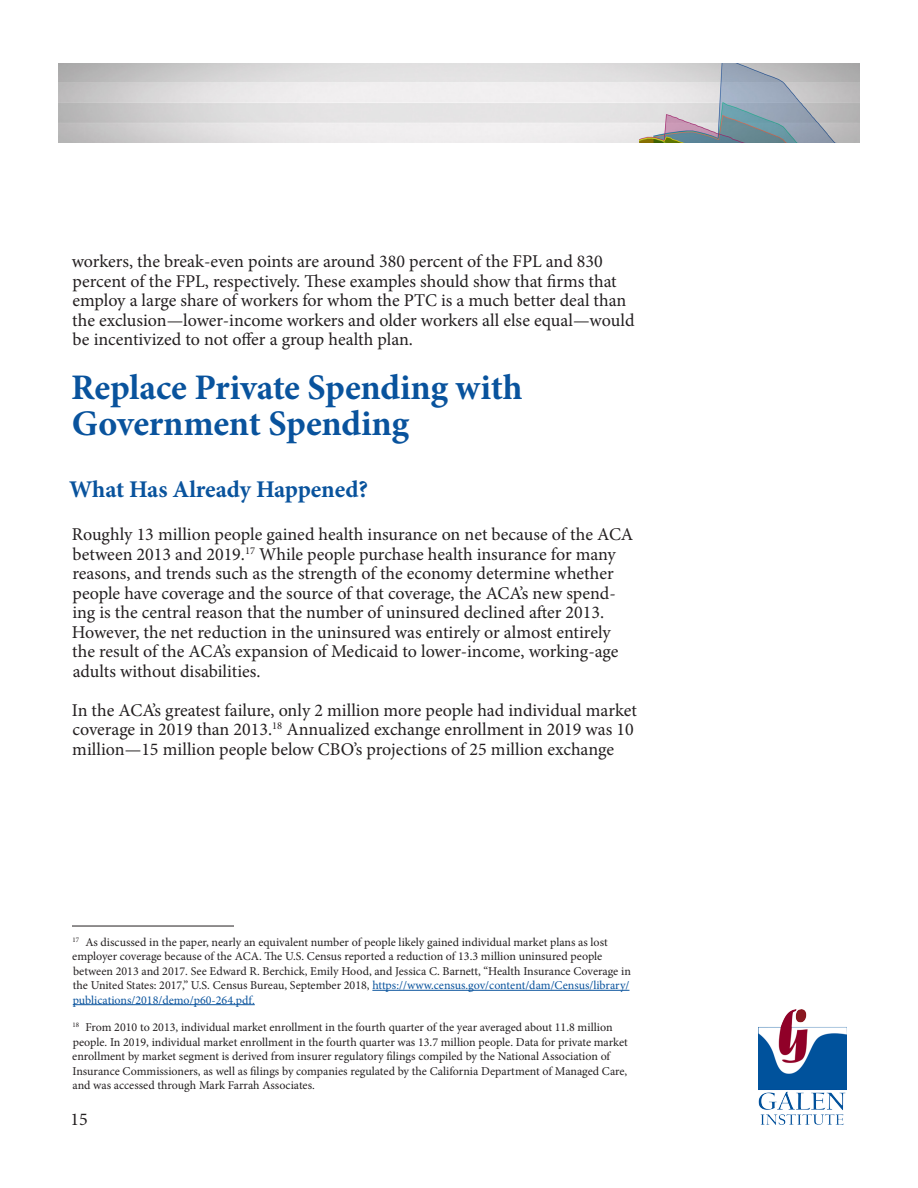
<style>
.page{position:relative;width:918px;height:1188px;background:#fff}
.page>*{position:absolute;margin:0;border:0;box-sizing:border-box;transform-origin:0 0}
.Body_Text___H1{font:700 36px/36px "Minion Pro";letter-spacing:-.005em;color:#09539d}
.Body_Text___H2{font:700 24px "Minion Pro";letter-spacing:-.015em;color:#09539d}
.Body_Text___BODY{font:18px/19.5px "Minion Pro";color:#231f20}
.Endnote{font:12px/14.4px "Minion Pro";color:#231f20}
.Endnote_First{font:12px/14.4px "Minion Pro";color:#231f20}
.s1{color:#09539d}
</style>
<div class="page">
<img style="left:58px;top:63px;width:802px;height:79px">
<img style="left:758px;top:1009px;width:88px;height:116px">
<hr style="left:72px;top:926px;width:162px;height:1px;background:#231f20">
<hr style="left:372px;top:990px;width:257px;height:1px;background:#09539d">
<hr style="left:73px;top:1004px;width:182px;height:1px;background:#09539d">
<p class="Body_Text___BODY" style="left:72px;top:252px;width:564px">workers, the break-even points are around 380 percent of the FPL and 830 percent of the FPL, respectively. These examples should show that firms that employ a large share of workers for whom the PTC is a much better deal than the exclusion—lower-income workers and older workers all else equal—would be incentivized to not offer a group health plan.</p>
<p class="Body_Text___H1" style="left:71px;top:369px;width:453px">Replace Private Spending with<br>Government Spending</p>
<p class="Body_Text___H2" style="left:69px;top:472px;width:300px">What Has Already Happened?</p>
<p class="Body_Text___BODY" style="left:72px;top:525px;width:563px">Roughly 13 million people gained health insurance on net because of the ACA between 2013 and 2019.<sup>17</sup> While people purchase health insurance for many reasons, and trends such as the strength of the economy determine whether people have coverage and the source of that coverage, the ACA’s new spend&shy;ing is the central reason that the number of uninsured declined after 2013.<br>However, the net reduction in the uninsured was entirely or almost entirely the result of the ACA’s expansion of Medicaid to lower-income, working-age adults without disabilities.</p>
<p class="Body_Text___BODY" style="left:72px;top:700px;width:567px">In the ACA’s greatest failure, only 2 million more people had individual market coverage in 2019 than 2013.<sup>18</sup> Annualized exchange enrollment in 2019 was 10 million—15 million people below CBO’s projections of 25 million exchange</p>
<p class="Endnote_First" style="left:72px;top:935px;width:560px"><sup>17</sup> As discussed in the paper, nearly an equivalent number of people likely gained individual market plans as lost employer coverage because of the ACA. The U.S. Census reported a reduction of 13.3 million uninsured people between 2013 and 2017. See Edward R. Berchick, Emily Hood, and Jessica C. Barnett, “Health Insurance Coverage in the United States: 2017,” U.S. Census Bureau, September 2018, <span class="s1">https://www.census.gov/content/dam/Census/library/ publications/2018/demo/p60-264.pdf.</span></p>
<p class="Endnote" style="left:72px;top:1020px;width:557px"><sup>18</sup> From 2010 to 2013, individual market enrollment in the fourth quarter of the year averaged about 11.8 million people. In 2019, individual market enrollment in the fourth quarter was 13.7 million people. Data for private market enrollment by market segment is derived from insurer regulatory filings compiled by the National Association of Insurance Commissioners, as well as filings by companies regulated by the California Department of Managed Care, and was accessed through Mark Farrah Associates.</p>
<p class="Body_Text___BODY" style="left:71px;top:1110px;width:19px">15</p>
</div>
